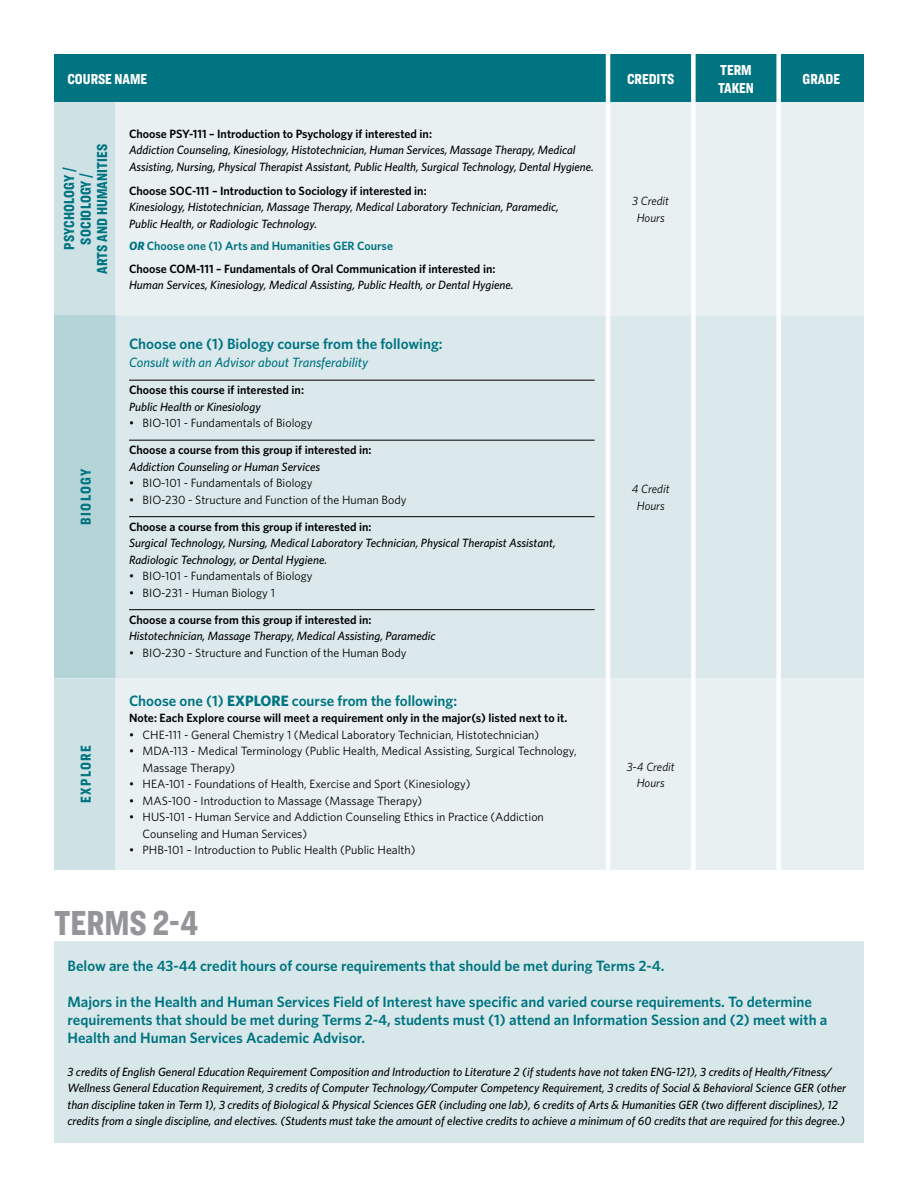
<style>
.page{position:relative;width:918px;height:1188px;background:#fff}
.page>*{position:absolute;margin:0;border:0;box-sizing:border-box;transform-origin:0 0}
.t1{font:900 36px "Ringside Compressed";color:#939598}
.t2{font:600 15px/18px "Whitney";color:#007481}
.t3{font:900 15px/16.5px "Ringside Compressed";letter-spacing:.01em;color:#007481;text-align:center}
.t4{font:900 15px/18px "Ringside Compressed";color:#fff}
.t5{font:900 15px "Ringside Compressed";letter-spacing:.1em;color:#007481}
.t6{font:italic 500 13.5px "Whitney";color:#007481}
.t7{font:italic 500 12px/16.5px "Whitney";color:#000}
.t8{font:12px/16.5px "Whitney";color:#000}
.t9{font:600 12px/16.5px "Whitney";color:#000}
.t10{font:600 12px "Whitney";color:#007481}
.t11{font:italic 12px/16.5px "Whitney";color:#000;text-align:center}
.s1{font-weight:700;font-style:italic}
.s2{font-weight:500;font-style:italic}
.s3{font-weight:600;font-style:normal}
.s4{font-weight:700}
</style>
<div class="page">
<div style="left:54px;top:54px;width:810px;height:48px;background:#007481"></div>
<div style="left:54px;top:102px;width:62px;height:768px;background:#cee2e5"></div>
<div style="left:116px;top:102px;width:748px;height:768px;background:#e8f0f2"></div>
<div style="left:54px;top:315px;width:62px;height:363px;background:#b4d4d8"></div>
<div style="left:116px;top:315px;width:748px;height:363px;background:#dbe9ec"></div>
<div style="left:54px;top:941px;width:810px;height:202px;background:#d8e8ea"></div>
<hr style="left:606px;top:54px;width:4px;height:48px;background:#fff">
<div style="left:691px;top:54px;width:5px;height:48px;background:#fff"></div>
<div style="left:776px;top:54px;width:5px;height:48px;background:#fff"></div>
<hr style="left:606px;top:102px;width:4px;height:213px;background:#fff">
<div style="left:691px;top:102px;width:5px;height:213px;background:#fff"></div>
<div style="left:776px;top:102px;width:5px;height:213px;background:#fff"></div>
<hr style="left:606px;top:315px;width:4px;height:363px;background:#fff">
<div style="left:691px;top:315px;width:5px;height:363px;background:#fff"></div>
<div style="left:776px;top:315px;width:5px;height:363px;background:#fff"></div>
<hr style="left:606px;top:678px;width:4px;height:192px;background:#fff">
<div style="left:691px;top:678px;width:5px;height:192px;background:#fff"></div>
<div style="left:776px;top:678px;width:5px;height:192px;background:#fff"></div>
<hr style="left:129px;top:380px;width:466px;height:1px;background:#000">
<hr style="left:129px;top:440px;width:466px;height:1px;background:#000">
<hr style="left:129px;top:516px;width:466px;height:1px;background:#000">
<hr style="left:129px;top:609px;width:466px;height:1px;background:#000">
<p class="t4" style="left:68px;top:70px;width:81px">COURSE NAME</p>
<p class="t4" style="left:627px;top:70px;width:49px">CREDITS</p>
<p class="t4" style="left:718px;top:61px;width:37px">TERM<br>TAKEN</p>
<p class="t4" style="left:803px;top:70px;width:39px">GRADE</p>
<p class="t3" style="left:94px;top:274px;width:132px;rotate:-90deg">ARTS AND HUMANITIES</p>
<p class="t3" style="left:61px;top:250px;width:84px;rotate:-90deg">PSYCHOLOGY /<br>SOCIOLOGY /</p>
<p class="t5" style="left:75px;top:525px;width:58px;rotate:-90deg">BIOLOGY</p>
<p class="t5" style="left:75px;top:803px;width:60px;rotate:-90deg">EXPLORE</p>
<p class="t9" style="left:129px;top:125px;width:304px">Choose PSY-111 – Introduction to Psychology if interested in:</p>
<p class="t7" style="left:129px;top:142px;width:466px">Addiction Counseling, Kinesiology, Histotechnician, Human Services, Massage Therapy, Medical<br>Assisting, Nursing, Physical Therapist Assistant, Public Health, Surgical Technology, Dental Hygiene.</p>
<p class="t9" style="left:129px;top:182px;width:299px">Choose SOC-111 – Introduction to Sociology if interested in:</p>
<p class="t7" style="left:129px;top:199px;width:431px">Kinesiology, Histotechnician, Massage Therapy, Medical Laboratory Technician, Paramedic,<br>Public Health, or Radiologic Technology.</p>
<p class="t10" style="left:129px;top:238px;width:266px"><span class="s1">OR</span> Choose one (1) Arts and Humanities GER Course</p>
<p class="t9" style="left:129px;top:260px;width:368px">Choose COM-111 – Fundamentals of Oral Communication if interested in:</p>
<p class="t7" style="left:129px;top:277px;width:386px">Human Services, Kinesiology, Medical Assisting, Public Health, or Dental Hygiene.</p>
<p class="t2" style="left:129px;top:335px;width:315px">Choose one (1) Biology course from the following:</p>
<p class="t6" style="left:129px;top:353px;width:241px">Consult with an Advisor about Transferability</p>
<p class="t9" style="left:129px;top:381px;width:176px">Choose this course if interested in:<br><span class="s2">Public Health or Kinesiology</span></p>
<p class="t8" style="left:129px;top:414px;width:185px">• BIO-101 - Fundamentals of Biology</p>
<p class="t9" style="left:129px;top:441px;width:244px">Choose a course from this group if interested in:<br><span class="s2">Addiction Counseling or Human Services</span></p>
<p class="t8" style="left:129px;top:474px;width:185px">• BIO-101 - Fundamentals of Biology</p>
<p class="t8" style="left:129px;top:491px;width:279px">• BIO-230 - Structure and Function of the Human Body</p>
<p class="t7" style="left:129px;top:518px;width:428px"><span class="s3">Choose a course from this group if interested in:<br></span>Surgical Technology, Nursing, Medical Laboratory Technician, Physical Therapist Assistant,<br>Radiologic Technology, or Dental Hygiene.</p>
<p class="t8" style="left:129px;top:567px;width:185px">• BIO-101 - Fundamentals of Biology</p>
<p class="t8" style="left:129px;top:584px;width:147px">• BIO-231 - Human Biology 1</p>
<p class="t7" style="left:129px;top:611px;width:308px"><span class="s3">Choose a course from this group if interested in:<br></span>Histotechnician, Massage Therapy, Medical Assisting, Paramedic</p>
<p class="t8" style="left:129px;top:644px;width:279px">• BIO-230 - Structure and Function of the Human Body</p>
<p class="t2" style="left:129px;top:691px;width:330px">Choose one (1) <span class="s4">EXPLORE</span> course from the following:</p>
<p class="t9" style="left:129px;top:710px;width:440px">Note: Each Explore course will meet a requirement only in the major(s) listed next to it.</p>
<p class="t8" style="left:129px;top:726px;width:412px">• CHE-111 - General Chemistry 1 (Medical Laboratory Technician, Histotechnician)</p>
<p class="t8" style="left:143px;top:743px;width:436px;text-indent:-14px">• MDA-113 - Medical Terminology (Public Health, Medical Assisting, Surgical Technology,<br>Massage Therapy)</p>
<p class="t8" style="left:129px;top:776px;width:343px">• HEA-101 - Foundations of Health, Exercise and Sport (Kinesiology)</p>
<p class="t8" style="left:129px;top:792px;width:295px">• MAS-100 - Introduction to Massage (Massage Therapy)</p>
<p class="t8" style="left:143px;top:809px;width:403px;text-indent:-14px">• HUS-101 - Human Service and Addiction Counseling Ethics in Practice (Addiction<br>Counseling and Human Services)</p>
<p class="t8" style="left:129px;top:842px;width:288px">• PHB-101 – Introduction to Public Health (Public Health)</p>
<p class="t11" style="left:632px;top:193px;width:38px">3 Credit<br>Hours</p>
<p class="t11" style="left:632px;top:481px;width:39px">4 Credit<br>Hours</p>
<p class="t11" style="left:627px;top:758px;width:49px">3-4 Credit<br>Hours</p>
<p class="t1" style="left:54px;top:897px;width:146px">TERMS 2-4</p>
<p class="t2" style="left:68px;top:957px;width:598px">Below are the 43-44 credit hours of course requirements that should be met during Terms 2-4.</p>
<p class="t2" style="left:68px;top:993px;width:761px">Majors in the Health and Human Services Field of Interest have specific and varied course requirements. To determine requirements that should be met during Terms 2-4, students must (1) attend an Information Session and (2) meet with a<br>Health and Human Services Academic Advisor.</p>
<p class="t7" style="left:68px;top:1063px;width:780px">3 credits of English General Education Requirement Composition and Introduction to Literature 2 (if students have not taken ENG-121), 3 credits of Health/Fitness/ Wellness General Education Requirement, 3 credits of Computer Technology/Computer Competency Requirement, 3 credits of Social &amp; Behavioral Science GER (other than discipline taken in Term 1), 3 credits of Biological &amp; Physical Sciences GER (including one lab), 6 credits of Arts &amp; Humanities GER (two different disciplines), 12 credits from a single discipline, and electives. (Students must take the amount of elective credits to achieve a minimum of 60 credits that are required for this degree.)</p>
</div>
